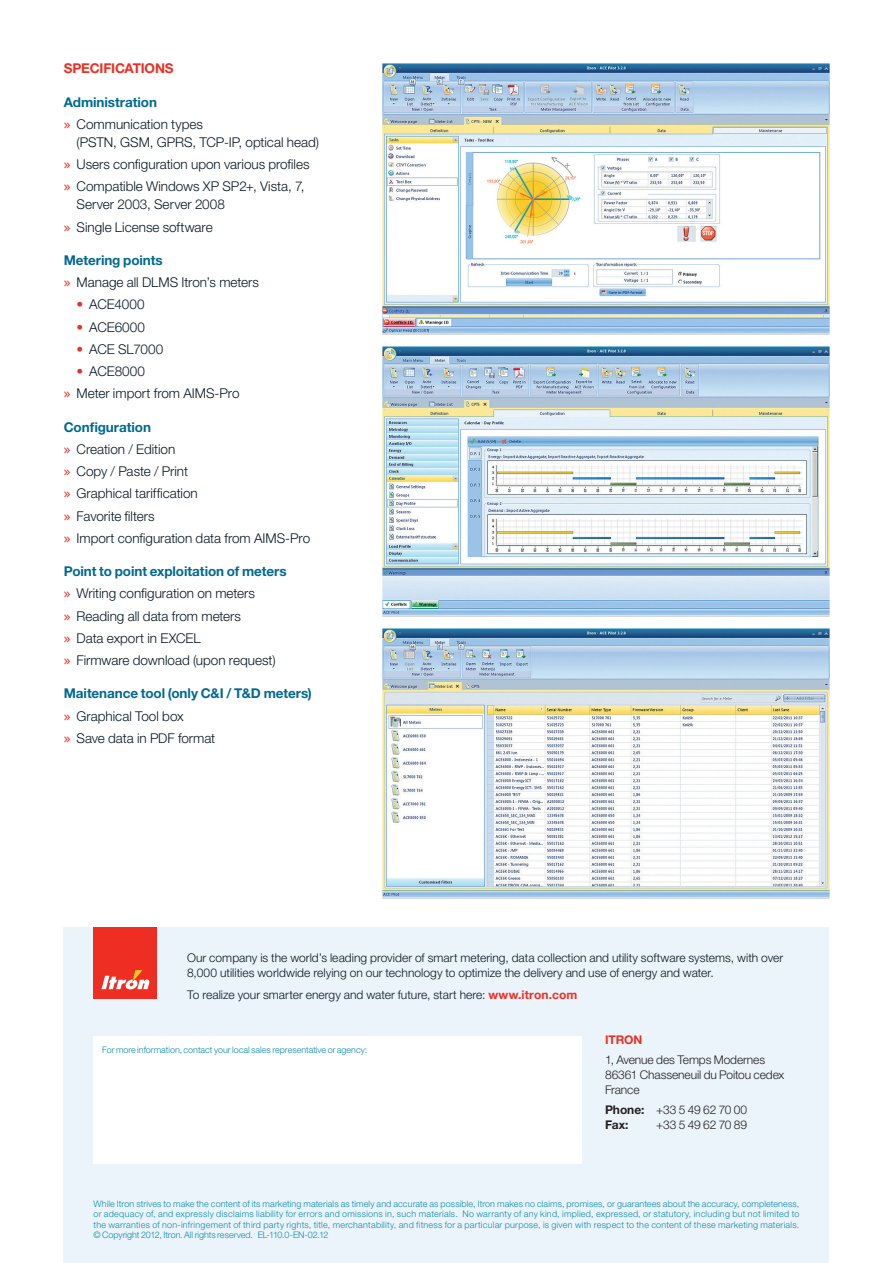
<style>
.page{position:relative;width:893px;height:1263px;background:#fff}
.page>*{position:absolute;margin:0;border:0;box-sizing:border-box;transform-origin:0 0}
.t1{font:300 13.5px/22.2px "Helvetica Neue LT Std";color:#071822}
.t2{font:700 13.5px "Helvetica Neue LT Std";color:#ee2e22}
.t3{font:300 12px/15px "Helvetica Neue LT Std";letter-spacing:.005em;color:#071822}
.t4{font:300 12px/15px "Helvetica Neue LT Std";letter-spacing:-.01em;color:#231f20}
.t5{font:700 12px "Helvetica Neue LT Std";color:#ee2e22}
.t6{font:300 9px/10.5px "Helvetica Neue LT Std";color:#0d8aaf;text-align:justify}
.s1{font-weight:700;color:#006991}
.s2{font-family:"Lucida Grande";font-weight:400;color:#ee2e22}
.s3{font-weight:700;color:#ee2e22}
.s4{font-weight:700}
</style>
<div class="page">
<img style="left:383px;top:64px;width:446px;height:271px">
<img style="left:383px;top:346px;width:446px;height:271px">
<img style="left:383px;top:628px;width:446px;height:270px">
<div style="left:64px;top:927px;width:765px;height:336px;background:#ebf4fb"></div>
<div style="left:94px;top:927px;width:63px;height:72px;background:#ee2e22"></div>
<svg style="left:102px;top:970px;width:48px;height:19px"></svg>
<div style="left:94px;top:1036px;width:488px;height:127px;background:#fff"></div>
<p class="t2" style="left:64px;top:60px;width:9px">SPECI</p>
<p class="t2" style="left:103px;top:60px;width:39px">FICATIONS</p>
<p class="t1" style="left:64px;top:90px;width:141px"><span class="s1">Administration<br></span><span class="s2">»</span> Communication types</p>
<p class="t1" style="left:64px;top:131px;width:257px;text-indent:13px">(PSTN, GSM, GPRS, TCP-IP, optical head) <span class="s2">»</span> Users configuration upon various profiles <span class="s2">»</span> Compatible Windows XP SP2+, Vista, 7,</p>
<p class="t1" style="left:64px;top:193px;width:163px;text-indent:13px">Server 2003, Server 2008 <span class="s2">»</span> Single License software</p>
<p class="t1" style="left:64px;top:249px;width:197px"><span class="s1">Metering points<br></span><span class="s2">»</span> Manage all DLMS Itron’s meters</p>
<p class="t1" style="left:77px;top:293px;width:70px"><span class="s3">•</span> ACE4000</p>
<p class="t1" style="left:77px;top:315px;width:70px"><span class="s3">•</span> ACE6000</p>
<p class="t1" style="left:77px;top:338px;width:88px"><span class="s3">•</span> ACE SL7000</p>
<p class="t1" style="left:64px;top:360px;width:177px;text-indent:13px"><span class="s3">•</span> ACE8000<br><span class="s2">»</span> Meter import from AIMS-Pro</p>
<p class="t1" style="left:64px;top:415px;width:248px"><span class="s1">Configuration<br></span><span class="s2">»</span> Creation / Edition<br><span class="s2">»</span> Copy / Paste / Print<br><span class="s2">»</span> Graphical tariffication<br><span class="s2">»</span> Favorite filters<br><span class="s2">»</span> Import configuration data from AIMS-Pro</p>
<p class="t1" style="left:64px;top:560px;width:224px"><span class="s1">Point to point exploitation of meters </span><span class="s2">»</span> Writing configuration on meters<br><span class="s2">»</span> Reading all data from meters<br><span class="s2">»</span> Data export in EXCEL<br><span class="s2">»</span> Firmware download (upon request)</p>
<p class="t1" style="left:64px;top:682px;width:250px"><span class="s1">Maitenance tool (only C&amp;I / T&amp;D meters) </span><span class="s2">»</span> Graphical Tool box<br><span class="s2">»</span> Save data in PDF format</p>
<p class="t3" style="left:187px;top:950px;width:598px">Our company is the world’s leading provider of smart metering, data collection and utility software systems, with over<br>8,000 utilities worldwide relying on our technology to optimize the delivery and use of energy and water.</p>
<p class="t3" style="left:187px;top:987px;width:392px">To realize your smarter energy and water future, start here: <span class="s3">www.itron.com</span></p>
<p class="t5" style="left:605px;top:1033px;width:39px">Itron</p>
<p class="t4" style="left:605px;top:1052px;width:181px">1, Avenue des Temps Modernes<br>86361 Chasseneuil du Poitou cedex<br>France</p>
<p class="t4" style="left:605px;top:1102px;width:144px"><span class="s4">Phone:</span> +33 5 49 62 70 00<br><span class="s4">Fax:</span></p>
<p class="t6" style="left:102px;top:1044px;width:267px">For more information, contact your local sales representative or agency:</p>
<p class="t4" style="left:656px;top:1117px;width:93px">+33 5 49 62 70 89</p>
<p class="t6" style="left:94px;top:1198px;width:707px">While Itron strives to make the content of its marketing materials as timely and accurate as possible, Itron makes no claims, promises, or guarantees about the accuracy, completeness, or adequacy of, and expressly disclaims liability for errors and omissions in, such materials. No warranty of any kind, implied, expressed, or statutory, including but not limited to the warranties of non-infringement of third party rights, title, merchantability, and fitness for a particular purpose, is given with respect to the content of these marketing materials. © Copyright 2012, Itron. All rights reserved. EL-110.0-EN-02.12</p>
</div>
